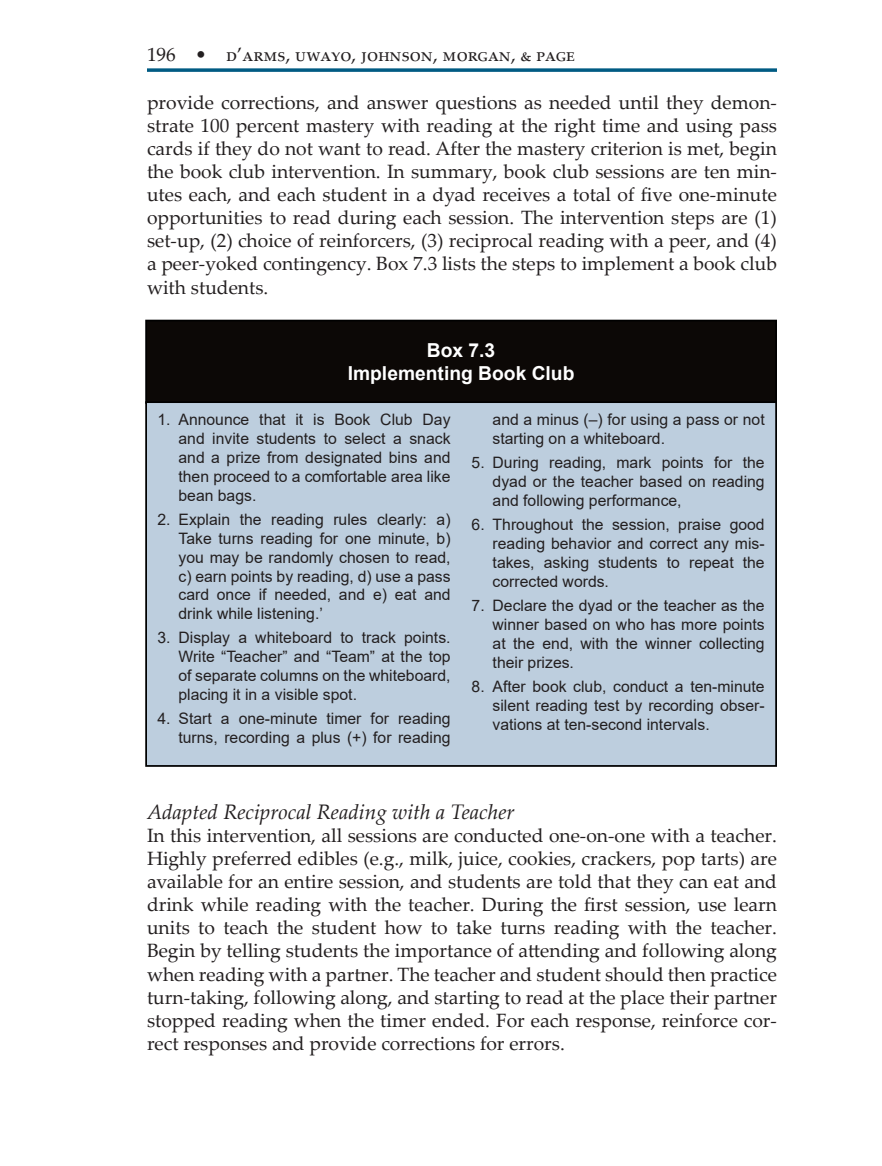
<style>
.page{position:relative;width:882px;height:1166px;background:#fff}
.page>*{position:absolute;margin:0;border:0;box-sizing:border-box;transform-origin:0 0}
.t1{font:italic 21px "Palatino Linotype";color:#231f20}
.First_paragraph{font:19.25px/23.1px "Palatino Linotype";color:#231f20;text-align:justify}
.Body_text{font:19.25px/23.1px "Palatino Linotype";color:#231f20;text-align:justify}
.t2{font:700 19.25px "Arial";color:#fff}
.t3{font:15.75px/18.9px "Arial";color:#231f20;text-align:justify}
</style>
<div class="page">
<svg style="left:147px;top:68px;width:630px;height:4px"></svg>
<div style="left:146px;top:320px;width:630px;height:83px;background:#0c0806"></div>
<div style="left:145px;top:320px;width:632px;height:84px;border:2px solid #000"></div>
<div style="left:146px;top:402px;width:630px;height:364px;background:#bdcede"></div>
<div style="left:145px;top:401px;width:632px;height:365px;border:2px solid #000"></div>
<p class="First_paragraph" style="left:147px;top:42px;width:430px">196 • d’arms, uwayo, johnson, morgan, &amp; page</p>
<p class="Body_text" style="left:147px;top:90px;width:632px">provide corrections, and answer questions as needed until they demon&shy;strate 100 percent mastery with reading at the right time and using pass cards if they do not want to read. After the mastery criterion is met, begin the book club intervention. In summary, book club sessions are ten min&shy;utes each, and each student in a dyad receives a total of five one-minute opportunities to read during each session. The intervention steps are (1) set-up, (2) choice of reinforcers, (3) reciprocal reading with a peer, and (4) a peer-yoked contingency. Box 7.3 lists the steps to implement a book club with students.</p>
<p class="t2" style="left:427px;top:337px;width:70px">Box 7.3</p>
<p class="t2" style="left:348px;top:360px;width:228px">Implementing Book Club</p>
<p class="t3" style="left:178px;top:410px;width:274px;text-indent:-21px">1. Announce that it is Book Club Day and invite students to select a snack and a prize from designated bins and then proceed to a comfortable area like bean bags.</p>
<p class="t3" style="left:178px;top:509px;width:274px;text-indent:-21px">2. Explain the reading rules clearly: a)<br>Take turns reading for one minute, b) you may be randomly chosen to read, c) earn points by reading, d) use a pass card once if needed, and e) eat and drink while listening.’</p>
<p class="t3" style="left:178px;top:628px;width:274px;text-indent:-21px">3. Display a whiteboard to track points.<br>Write “Teacher” and “Team” at the top of separate columns on the whiteboard, placing it in a visible spot.</p>
<p class="t3" style="left:158px;top:709px;width:295px;text-align:right">4. Start a one-minute timer for reading turns, recording a plus (+) for reading</p>
<p class="t3" style="left:493px;top:410px;width:274px">and a minus (–) for using a pass or not starting on a whiteboard.</p>
<p class="t3" style="left:493px;top:453px;width:274px;text-indent:-21px">5. During reading, mark points for the dyad or the teacher based on reading and following performance,</p>
<p class="t3" style="left:493px;top:515px;width:274px;text-indent:-21px">6. Throughout the session, praise good reading behavior and correct any mis&shy;takes, asking students to repeat the corrected words.</p>
<p class="t3" style="left:493px;top:596px;width:274px;text-indent:-21px">7. Declare the dyad or the teacher as the winner based on who has more points at the end, with the winner collecting their prizes.</p>
<p class="t3" style="left:493px;top:676px;width:274px;text-indent:-21px">8. After book club, conduct a ten-minute silent reading test by recording obser&shy;vations at ten-second intervals.</p>
<p class="t1" style="left:147px;top:796px;width:369px">Adapted Reciprocal Reading with a Teacher</p>
<p class="First_paragraph" style="left:147px;top:823px;width:632px">In this intervention, all sessions are conducted one-on-one with a teacher.<br>Highly preferred edibles (e.g., milk, juice, cookies, crackers, pop tarts) are available for an entire session, and students are told that they can eat and drink while reading with the teacher. During the first session, use learn units to teach the student how to take turns reading with the teacher.<br>Begin by telling students the importance of attending and following along when reading with a partner. The teacher and student should then practice turn-taking, following along, and starting to read at the place their partner stopped reading when the timer ended. For each response, reinforce cor&shy;rect responses and provide corrections for errors.</p>
</div>
